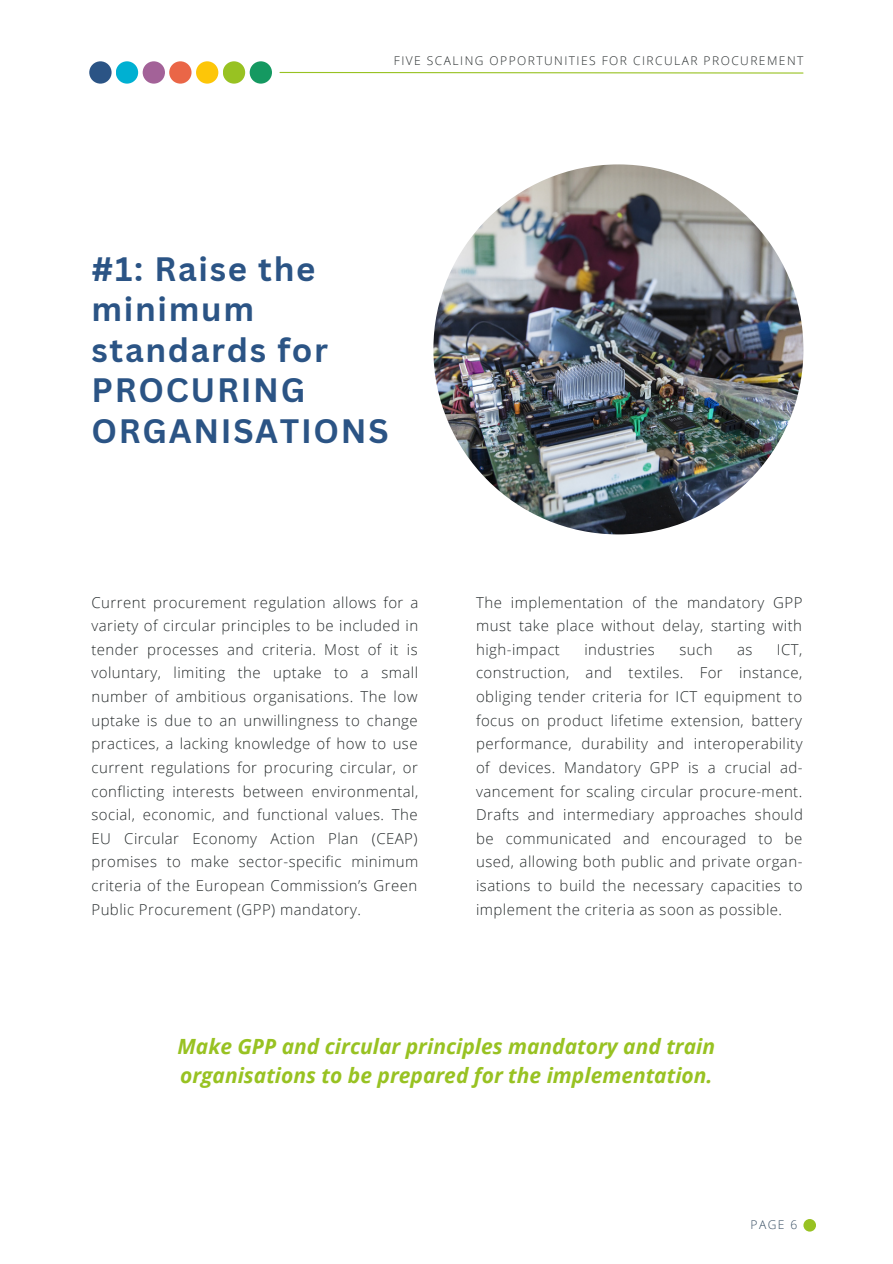
<style>
.page{position:relative;width:893px;height:1264px;background:#fff}
.page>*{position:absolute;margin:0;border:0;box-sizing:border-box;transform-origin:0 0}
.t1{font:700 33px/40.5px "Canva Sans";letter-spacing:.05em;color:#2b5485}
.t2{font:italic 700 21px/29.2px "Open Sans";color:#98c222}
.t3{font:300 15px/23.5px "Open Sans";letter-spacing:.03em;color:#262b2c;text-align:justify}
.t4{font:300 12px "Open Sans";letter-spacing:.12em;color:#262b2c}
.t5{font:300 12px "Open Sans";color:#364d62}
</style>
<div class="page">
<div style="left:803px;top:1218px;width:13px;height:13px;background:#98c222;border-radius:50%"></div>
<img style="left:433px;top:164px;width:370px;height:370px;border-radius:50%">
<svg style="left:279px;top:71px;width:525px;height:3px"></svg>
<div style="left:89px;top:61px;width:23px;height:23px;background:#2b5485;border-radius:50%"></div>
<div style="left:116px;top:61px;width:22px;height:23px;background:#00b0d2;border-radius:50%"></div>
<div style="left:143px;top:61px;width:22px;height:23px;background:#a36298;border-radius:50%"></div>
<div style="left:169px;top:61px;width:22px;height:23px;background:#ea6647;border-radius:50%"></div>
<div style="left:196px;top:61px;width:22px;height:23px;background:#fdc608;border-radius:50%"></div>
<div style="left:223px;top:61px;width:22px;height:23px;background:#98c222;border-radius:50%"></div>
<div style="left:250px;top:61px;width:22px;height:23px;background:#159961;border-radius:50%"></div>
<p class="t4" style="left:394px;top:52px;width:411px">FIVE SCALING OPPORTUNITIES FOR CIRCULAR PROCUREMENT</p>
<p class="t1" style="left:91px;top:248px;width:299px">#1: Raise the minimum standards for<br>PROCURING<br>ORGANISATIONS</p>
<p class="t3" style="left:91px;top:590px;width:328px">Current procurement regulation allows for a variety of circular principles to be included in tender processes and criteria. Most of it is voluntary, limiting the uptake to a small number of ambitious organisations. The low uptake is due to an unwillingness to change practices, a lacking knowledge of how to use current regulations for procuring circular, or conflicting interests between environmental, social, economic, and functional values. The EU Circular Economy Action Plan (CEAP) promises to make sector-specific minimum criteria of the European Commission’s Green Public Procurement (GPP) mandatory.</p>
<p class="t3" style="left:476px;top:590px;width:328px">The implementation of the mandatory GPP must take place without delay, starting with high-impact</p>
<p class="t3" style="left:584px;top:637px;width:72px">industries</p>
<p class="t3" style="left:679px;top:637px;width:35px">such</p>
<p class="t3" style="left:737px;top:637px;width:17px">as</p>
<p class="t3" style="left:476px;top:637px;width:328px;text-indent:301px">ICT, construction, and textiles. For instance, obliging tender criteria for ICT equipment to focus on product lifetime extension, battery performance, durability and interoperability of devices. Mandatory GPP is a crucial ad&shy;vancement for scaling circular procure-ment.<br>Drafts and intermediary approaches should be communicated and encouraged to be used, allowing both public and private organ&shy;isations to build the necessary capacities to implement the criteria as soon as possible.</p>
<p class="t2" style="left:177px;top:1030px;width:539px">Make GPP and circular principles mandatory and train organisations to be prepared for the implementation.</p>
<p class="t5" style="left:750px;top:1216px;width:48px">PAGE 6</p>
</div>
